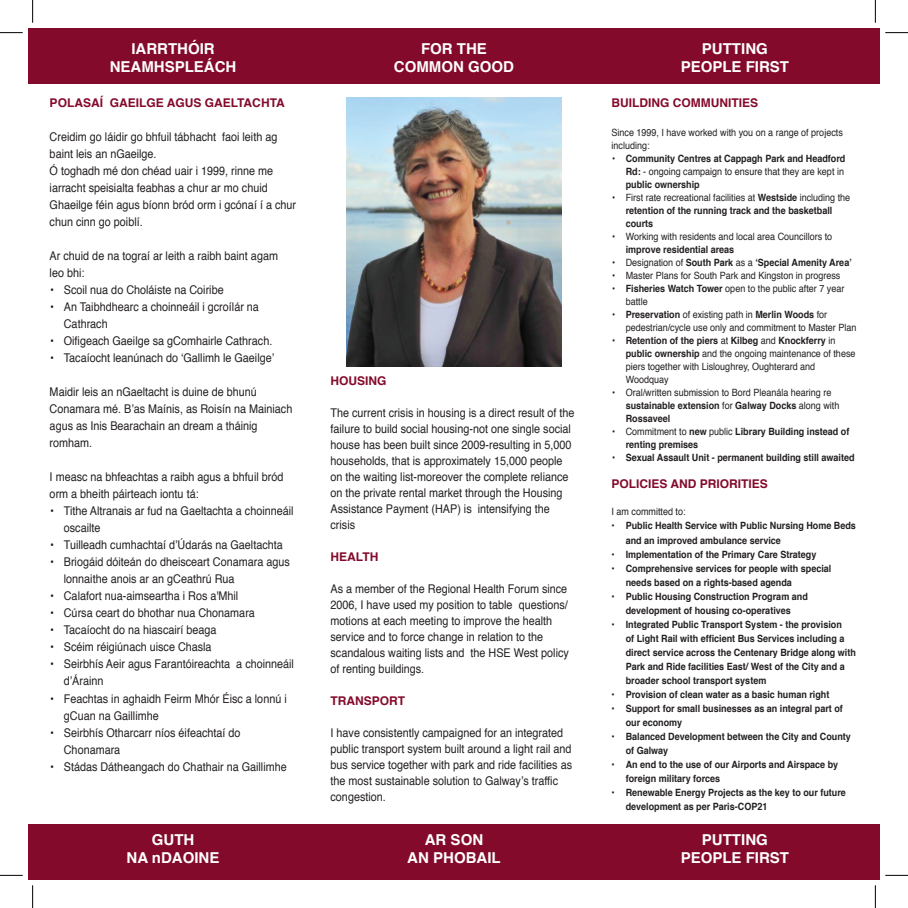
<style>
.page{position:relative;width:908px;height:908px;background:#fff}
.page>*{position:absolute;margin:0;border:0;box-sizing:border-box;transform-origin:0 0}
.t1{font:700 15px/18px "Helvetica";color:#fff;text-align:center}
.t2{font:12px/17px "Helvetica";color:#231f20;scale:.9 1}
.t3{font:700 12px "Helvetica";color:#840a2b}
.t4{font:700 10px/14px "Helvetica";color:#231f20;scale:.9 1}
.t5{font:10px/13px "Helvetica";color:#231f20;scale:.9 1}
.s1{font-weight:400}
.s2{font-weight:700}
</style>
<div class="page">
<div style="left:28px;top:28px;width:851px;height:56px;background:#840a2b"></div>
<div style="left:28px;top:823px;width:851px;height:56px;background:#840a2b"></div>
<img style="left:346px;top:98px;width:215px;height:268px">
<svg style="left:32px;top:0;width:1px;height:23px"></svg>
<svg style="left:874px;top:0;width:1px;height:23px"></svg>
<svg style="left:32px;top:885px;width:1px;height:22px"></svg>
<svg style="left:874px;top:885px;width:1px;height:22px"></svg>
<svg style="left:0;top:32px;width:23px;height:1px"></svg>
<svg style="left:0;top:874px;width:23px;height:1px"></svg>
<svg style="left:885px;top:32px;width:22px;height:1px"></svg>
<svg style="left:885px;top:874px;width:22px;height:1px"></svg>
<p class="t1" style="left:110px;top:40px;width:128px">IARRTHÓIR<br>NEAMHSPLEÁCH</p>
<p class="t3" style="left:50px;top:98px;width:236px">POLASAÍ GAEILGE AGUS GAELTACHTA</p>
<p class="t2" style="left:50px;top:129px;width:275px">Creidim go láidir go bhfuil tábhacht faoi leith ag baint leis an nGaeilge.<br>Ó toghadh mé don chéad uair i 1999, rinne me iarracht speisialta feabhas a chur ar mo chuid Ghaeilge féin agus bíonn bród orm i gcónaí í a chur chun cinn go poiblí.</p>
<p class="t2" style="left:50px;top:248px;width:255px">Ar chuid de na tograí ar leith a raibh baint agam leo bhi:</p>
<p class="t2" style="left:50px;top:282px;width:195px">• Scoil nua do Choláiste na Coiribe</p>
<p class="t2" style="left:64px;top:299px;width:218px;text-indent:-14px">• An Taibhdhearc a choinneáil i gcroílár na<br>Cathrach</p>
<p class="t2" style="left:50px;top:333px;width:249px">• Oifigeach Gaeilge sa gComhairle Cathrach.</p>
<p class="t2" style="left:50px;top:350px;width:251px">• Tacaíocht leanúnach do ‘Gallimh le Gaeilge’</p>
<p class="t2" style="left:50px;top:384px;width:271px">Maidir leis an nGaeltacht is duine de bhunú Conamara mé. B’as Maínis, as Roisín na Mainiach agus as Inis Bearachain an dream a tháinig romham.</p>
<p class="t2" style="left:50px;top:469px;width:261px">I measc na bhfeachtas a raibh agus a bhfuil bród orm a bheith páirteach iontu tá:</p>
<p class="t2" style="left:64px;top:503px;width:257px;text-indent:-14px">• Tithe Altranais ar fud na Gaeltachta a choinneáil oscailte</p>
<p class="t2" style="left:50px;top:537px;width:260px">• Tuilleadh cumhachtaí d’Údarás na Gaeltachta</p>
<p class="t2" style="left:64px;top:554px;width:252px;text-indent:-14px">• Briogáid dóiteán do dheisceart Conamara agus lonnaithe anois ar an gCeathrú Rua</p>
<p class="t2" style="left:50px;top:588px;width:211px">• Calafort nua-aimseartha i Ros a'Mhil</p>
<p class="t2" style="left:50px;top:605px;width:229px">• Cúrsa ceart do bhothar nua Chonamara</p>
<p class="t2" style="left:50px;top:622px;width:187px">• Tacaíocht do na hiascairí beaga</p>
<p class="t2" style="left:50px;top:639px;width:181px">• Scéim réigiúnach uisce Chasla</p>
<p class="t2" style="left:64px;top:656px;width:257px;text-indent:-14px">• Seirbhís Aeir agus Farantóireachta a choinneáil d’Árainn</p>
<p class="t2" style="left:64px;top:690px;width:249px;text-indent:-14px">• Feachtas in aghaidh Feirm Mhór Éisc a lonnú i gCuan na Gaillimhe</p>
<p class="t2" style="left:64px;top:724px;width:198px;text-indent:-14px">• Seirbhís Otharcarr níos éifeachtaí do<br>Chonamara</p>
<p class="t2" style="left:50px;top:758px;width:265px">• Stádas Dátheangach do Chathair na Gaillimhe</p>
<p class="t1" style="left:394px;top:40px;width:121px">FOR THE<br>COMMON GOOD</p>
<p class="t1" style="left:680px;top:40px;width:110px">PUTTING<br>PEOPLE FIRST</p>
<p class="t3" style="left:330px;top:375px;width:58px">HOUSING</p>
<p class="t2" style="left:330px;top:405px;width:272px;line-height:16px">The current crisis in housing is a direct result of the failure to build social housing-not one single social house has been built since 2009-resulting in 5,000 households, that is approximately 15,000 people on the waiting list-moreover the complete reliance on the private rental market through the Housing Assistance Payment (HAP) is intensifying the crisis</p>
<p class="t3" style="left:330px;top:551px;width:49px">HEALTH</p>
<p class="t2" style="left:330px;top:581px;width:266px;line-height:16px">As a member of the Regional Health Forum since 2006, I have used my position to table questions/ motions at each meeting to improve the health service and to force change in relation to the scandalous waiting lists and the HSE West policy of renting buildings.</p>
<p class="t3" style="left:330px;top:695px;width:76px">TRANSPORT</p>
<p class="t2" style="left:330px;top:725px;width:270px;line-height:16px">I have consistently campaigned for an integrated public transport system built around a light rail and bus service together with park and ride facilities as the most sustainable solution to Galway’s traffic congestion.</p>
<p class="t3" style="left:611px;top:98px;width:148px">BUILDING COMMUNITIES</p>
<p class="t5" style="left:611px;top:127px;width:258px">Since 1999, I have worked with you on a range of projects including:</p>
<p class="t4" style="left:625px;top:153px;width:245px;line-height:13px;text-indent:-14px"><span class="s1">•</span> Community Centres at Cappagh Park and Headford<br>Rd: <span class="s1">- ongoing campaign to ensure that they are kept in </span>public ownership</p>
<p class="t4" style="left:625px;top:192px;width:251px;line-height:13px;text-indent:-14px"><span class="s1">• First rate recreational facilities at</span> Westside <span class="s1">including the </span>retention of the running track and the basketball courts</p>
<p class="t5" style="left:611px;top:231px;width:247px">• Working with residents and local area Councillors to</p>
<p class="t4" style="left:625px;top:243px;width:122px">improve residential areas</p>
<p class="t4" style="left:611px;top:256px;width:268px"><span class="s1">• Designation of</span> South Park <span class="s1">as a</span> ‘Special Amenity Area’</p>
<p class="t5" style="left:611px;top:270px;width:256px">• Master Plans for South Park and Kingston in progress</p>
<p class="t5" style="left:625px;top:283px;width:244px;text-indent:-14px">• <span class="s2">Fisheries Watch Tower</span> open to the public after 7 year battle</p>
<p class="t5" style="left:625px;top:309px;width:258px;text-indent:-14px">• <span class="s2">Preservation</span> of existing path in <span class="s2">Merlin Woods</span> for pedestrian/cycle use only and commitment to Master Plan</p>
<p class="t5" style="left:625px;top:335px;width:257px;text-indent:-14px">• <span class="s2">Retention of the piers</span> at <span class="s2">Kilbeg</span> and <span class="s2">Knockferry</span> in <span class="s2">public ownership</span> and the ongoing maintenance of these piers together with Lisloughrey, Oughterard and Woodquay</p>
<p class="t5" style="left:625px;top:387px;width:239px;text-indent:-14px">• Oral/written submission to Bord Pleanála hearing re <span class="s2">sustainable extension</span> for <span class="s2">Galway Docks</span> along with<br><span class="s2">Rossaveel</span></p>
<p class="t4" style="left:625px;top:426px;width:250px;line-height:13px;text-indent:-14px"><span class="s1">• Commitment to</span> new <span class="s1">public</span> Library Building instead of renting premises</p>
<p class="t4" style="left:611px;top:451px;width:271px"><span class="s1">•</span> Sexual Assault Unit - permanent building still awaited</p>
<p class="t3" style="left:611px;top:479px;width:158px">POLICIES AND PRIORITIES</p>
<p class="t5" style="left:611px;top:506px;width:84px">I am committed to:</p>
<p class="t4" style="left:625px;top:519px;width:257px;text-indent:-14px">• Public Health Service with Public Nursing Home Beds and an improved ambulance service</p>
<p class="t4" style="left:611px;top:547px;width:229px">• Implementation of the Primary Care Strategy</p>
<p class="t4" style="left:625px;top:561px;width:230px;text-indent:-14px">• Comprehensive services for people with special needs based on a rights-based agenda</p>
<p class="t4" style="left:611px;top:589px;width:219px;text-align:center">• Public Housing Construction Program and development of housing co-operatives</p>
<p class="t4" style="left:625px;top:617px;width:257px;text-indent:-14px">• Integrated Public Transport System - the provision<br>of Light Rail with efficient Bus Services including a direct service across the Centenary Bridge along with Park and Ride facilities East/ West of the City and a broader school transport system</p>
<p class="t4" style="left:611px;top:687px;width:243px">• Provision of clean water as a basic human right</p>
<p class="t4" style="left:625px;top:701px;width:243px;text-indent:-14px">• Support for small businesses as an integral part of our economy</p>
<p class="t4" style="left:625px;top:729px;width:252px;text-indent:-14px">• Balanced Development between the City and County of Galway</p>
<p class="t4" style="left:625px;top:757px;width:237px;text-indent:-14px">• An end to the use of our Airports and Airspace by foreign military forces</p>
<p class="t4" style="left:625px;top:785px;width:246px;text-indent:-14px">• Renewable Energy Projects as the key to our future development as per Paris-COP21</p>
<p class="t1" style="left:127px;top:831px;width:94px">GUTH<br>NA nDAOINE</p>
<p class="t1" style="left:407px;top:831px;width:95px">AR SON<br>AN PHOBAIL</p>
<p class="t1" style="left:680px;top:831px;width:110px">PUTTING<br>PEOPLE FIRST</p>
</div>
